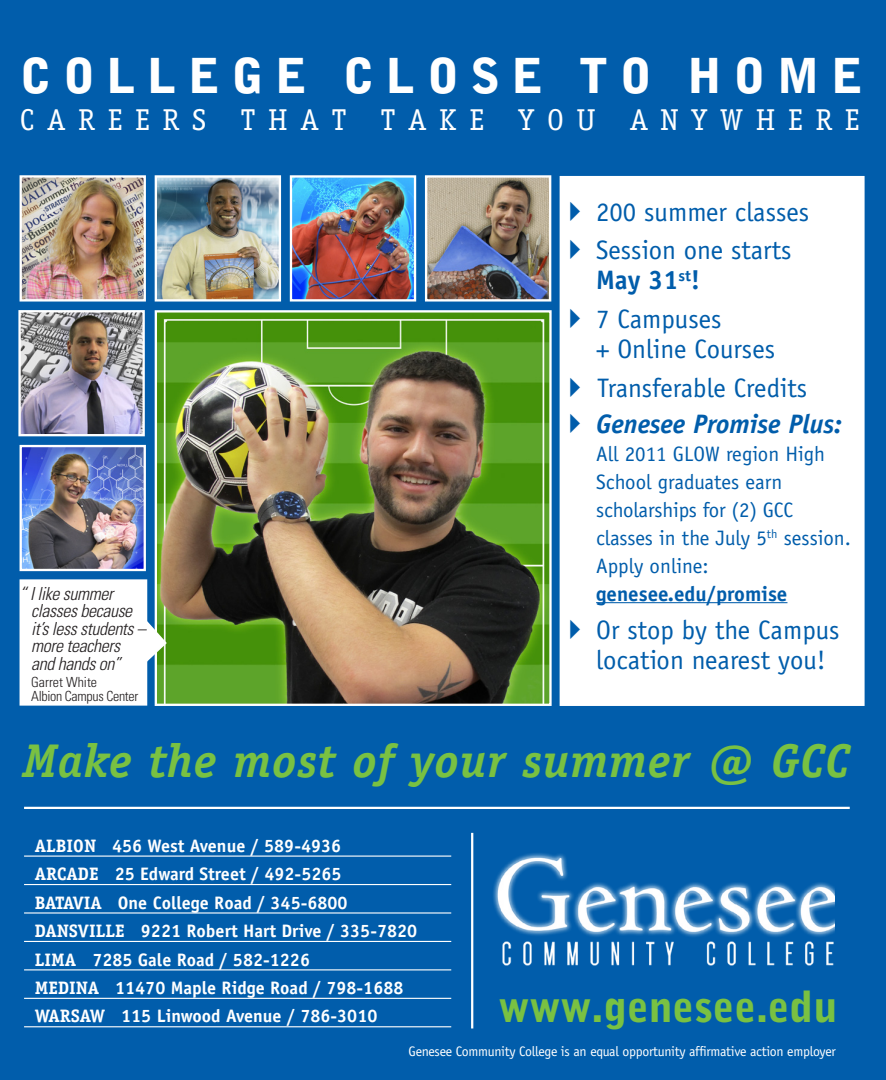
<style>
.page{position:relative;width:886px;height:1080px;background:#fff}
.page>*{position:absolute;margin:0;border:0;box-sizing:border-box;transform-origin:0 0}
.t1{font:900 48px "Bell Gothic";letter-spacing:.24em;color:#fff}
.t2{font:italic 700 47.5px "Officina Serif";letter-spacing:.02em;color:#79c142}
.t3{font:900 43px "Bell Gothic";color:#79c142}
.t4{font:30.25px "Officina Serif";letter-spacing:.42em;color:#fff}
.t5{font:26.75px/38.5px "Officina Sans";color:#015dab}
.t6{font:italic 700 26.75px "Officina Sans";color:#015dab}
.t7{font:21px/28px "Officina Sans";color:#015dab}
.t8{font:700 21px "Officina Sans";color:#015dab}
.t9{font:700 18px/28.5px "Officina Sans";color:#fff}
.t10{font:italic 300 condensed 18px/17.5px "Univers";letter-spacing:-.02em;color:#231f20}
.t11{font:700 18px "Officina Serif";color:#fff}
.t12{font:300 condensed 14px/14px "Univers";letter-spacing:-.02em;color:#231f20}
.t13{font:13.75px "Officina Sans";letter-spacing:-.02em;color:#fff}
.s1{font-size:18.5px}
.s2{font-weight:700}
.s3{font-family:"Officina Serif"}
</style>
<div class="page">
<div style="left:0;top:0;width:885px;height:1080px;background:#015dab"></div>
<img style="left:471px;top:832px;width:362px;height:160px">
<hr style="left:24px;top:807px;width:825px;height:2px;background:#fff">
<hr style="left:24px;top:856px;width:427px;height:1px;background:#fff">
<hr style="left:24px;top:884px;width:427px;height:1px;background:#fff">
<hr style="left:24px;top:912px;width:427px;height:2px;background:#fff">
<hr style="left:24px;top:941px;width:427px;height:1px;background:#fff">
<hr style="left:24px;top:969px;width:427px;height:1px;background:#fff">
<hr style="left:24px;top:998px;width:427px;height:1px;background:#fff">
<hr style="left:24px;top:1026px;width:427px;height:1px;background:#fff">
<hr style="left:471px;top:833px;width:2px;height:196px;background:#fff">
<img style="left:23px;top:448px;width:120px;height:120px">
<div style="left:20px;top:445px;width:126px;height:126px;border:2px solid #fff"></div>
<img style="left:158px;top:313px;width:390px;height:390px">
<div style="left:155px;top:310px;width:396px;height:396px;border:2px solid #fff"></div>
<div style="left:559px;top:176px;width:305px;height:530px;background:#fff;border:2px solid #fff"></div>
<img style="left:158px;top:178px;width:120px;height:121px">
<div style="left:155px;top:175px;width:126px;height:127px;border:2px solid #fff"></div>
<img style="left:427px;top:178px;width:121px;height:121px">
<div style="left:424px;top:175px;width:127px;height:127px;border:2px solid #fff"></div>
<img style="left:293px;top:178px;width:120px;height:121px">
<div style="left:290px;top:175px;width:126px;height:127px;border:2px solid #fff"></div>
<img style="left:21px;top:313px;width:121px;height:120px">
<div style="left:18px;top:310px;width:127px;height:126px;border:2px solid #fff"></div>
<img style="left:23px;top:178px;width:120px;height:121px">
<div style="left:20px;top:175px;width:126px;height:127px;border:2px solid #fff"></div>
<hr style="left:596px;top:602px;width:191px;height:1px;background:#015dab">
<svg style="left:19px;top:578px;width:149px;height:128px;background:#e8f0ed"></svg>
<h1 class="t1" style="left:20px;top:48px;width:844px">College Close to Home</h1>
<h3 class="t4" style="left:20px;top:102px;width:840px">CAREERS THAT TAKE YOU ANYWHERE</h3>
<p class="t10" style="left:31px;top:584px;width:116px;text-indent:-12px"><span class="s1">“</span> I like summer classes because it’s less students – more teachers and hands on”</p>
<p class="t12" style="left:31px;top:675px;width:109px">Garret White<br>Albion Campus Center</p>
<h3 class="t5" style="left:595px;top:192px;width:214px">200 summer classes<br>Session one starts</h3>
<h3 class="t5" style="left:595px;top:261px;width:127px"><span class="s2">May 31</span><sup>st</sup><span class="s2">!<br></span>7 Campuses</h3>
<h3 class="t5" style="left:596px;top:330px;width:212px">+ Online Courses<br>Transferable Credits</h3>
<h3 class="t6" style="left:596px;top:408px;width:247px">Genesee Promise Plus:</h3>
<p class="t7" style="left:595px;top:440px;width:256px">All 2011 GLOW region High<br>School graduates earn scholarships for (2) GCC classes in the July 5<sup>th</sup> session.<br>Apply online:</p>
<p class="t8" style="left:595px;top:580px;width:193px">genesee.edu/promise</p>
<h3 class="t5" style="left:595px;top:615px;width:245px;line-height:30.2px">Or stop by the Campus location nearest you!</h3>
<h2 class="t2" style="left:23px;top:733px;width:827px">Make the most of your summer @ GCC</h2>
<p class="t9" style="left:35px;top:831px;width:384px"><span class="s3">ALBION</span> 456 West Avenue / 589-4936<br><span class="s3">ARCADE</span> 25 Edward Street / 492-5265<br><span class="s3">BATAVIA</span> One College Road / 345-6800<br><span class="s3">DANSVILLE</span> 9221 Robert Hart Drive / 335-7820<br><span class="s3">LIMA</span> 7285 Gale Road / 582-1226<br><span class="s3">MEDINA</span> 11470 Maple Ridge Road / 798-1688</p>
<p class="t11" style="left:35px;top:1005px;width:59px">WARSAW</p>
<p class="t9" style="left:121px;top:1002px;width:258px">115 Linwood Avenue / 786-3010</p>
<h3 class="t3" style="left:498px;top:981px;width:340px">www.genesee.edu</h3>
<p class="t13" style="left:408px;top:1044px;width:429px">Genesee Community College is an equal opportunity affirmative action employer</p>
</div>
